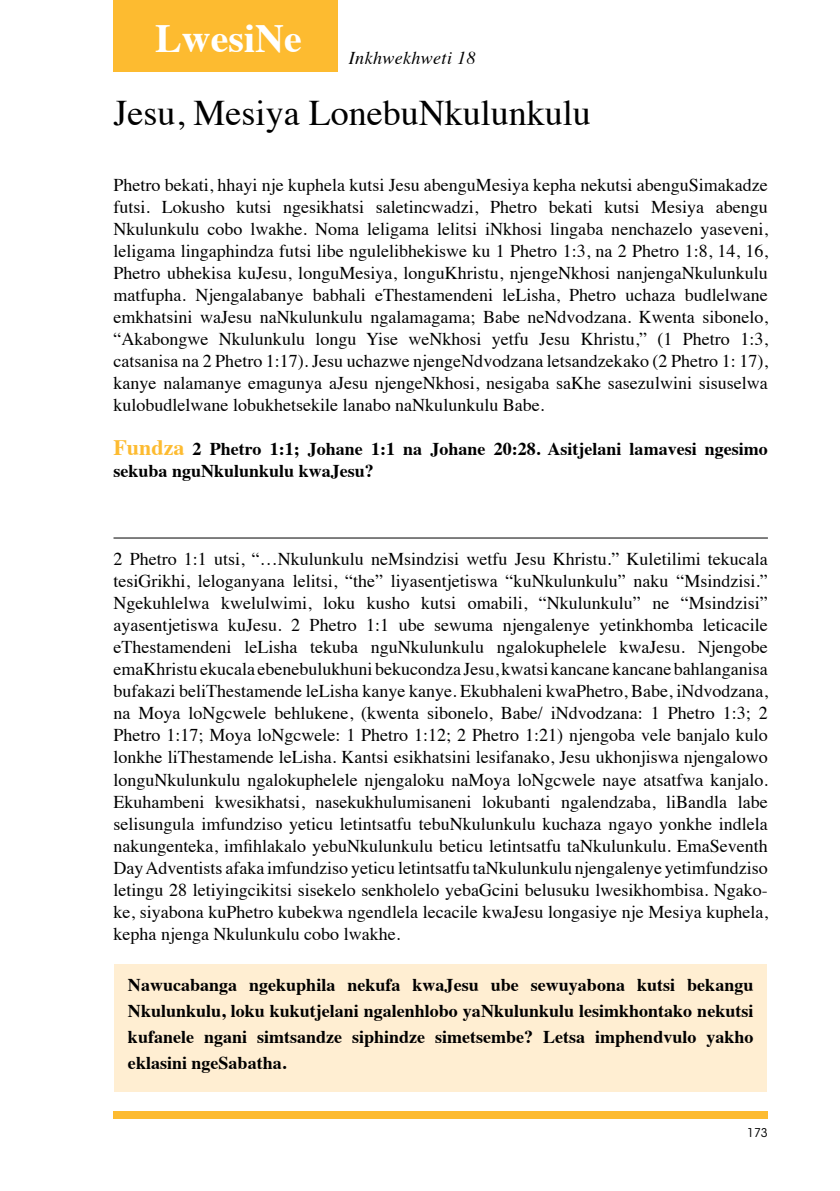
<style>
.page{position:relative;width:840px;height:1191px;background:#fff}
.page>*{position:absolute;margin:0;border:0;box-sizing:border-box;transform-origin:0 0}
.t1{font:700 40px "Times";color:#fff}
.t2{font:36px "Times";color:#000}
.t3{font:18px/22px "Times";color:#000;text-align:justify}
.t4{font:700 18px/26px "Times";color:#000}
.t5{font:italic 18px "Times";letter-spacing:.02em;color:#000}
.t6{font:12px "ITC Avant Garde Std";color:#000}
.s1{font-size:22px;color:#fdbb30}
</style>
<div class="page">
<div style="left:113px;top:1111px;width:654px;height:8px;background:#fdbb30"></div>
<div style="left:113px;top:0;width:225px;height:71px;background:#fdbb30"></div>
<hr style="left:113px;top:537px;width:654px;height:1px;background:#000">
<div style="left:114px;top:964px;width:652px;height:127px;background:#ffeed2"></div>
<h1 class="t1" style="left:155px;top:0;width:148px">LwesiNe</h1>
<p class="t5" style="left:349px;top:42px;width:128px">Inkhwekhweti 18</p>
<h2 class="t2" style="left:113px;top:80px;width:478px">Jesu, Mesiya LonebuNkulunkulu</h2>
<p class="t3" style="left:113px;top:173px;width:655px">Phetro bekati, hhayi nje kuphela kutsi Jesu abenguMesiya kepha nekutsi abenguSimakadze futsi. Lokusho kutsi ngesikhatsi saletincwadzi, Phetro bekati kutsi Mesiya abengu Nkulunkulu cobo lwakhe. Noma leligama lelitsi iNkhosi lingaba nenchazelo yaseveni, leligama lingaphindza futsi libe ngulelibhekiswe ku 1 Phetro 1:3, na 2 Phetro 1:8, 14, 16, Phetro ubhekisa kuJesu, longuMesiya, longuKhristu, njengeNkhosi nanjengaNkulunkulu matfupha. Njengalabanye babhali eThestamendeni leLisha, Phetro uchaza budlelwane emkhatsini waJesu naNkulunkulu ngalamagama; Babe neNdvodzana. Kwenta sibonelo, “Akabongwe Nkulunkulu longu Yise weNkhosi yetfu Jesu Khristu,” (1 Phetro 1:3, catsanisa na 2 Phetro 1:17). Jesu uchazwe njengeNdvodzana letsandzekako (2 Phetro 1: 17), kanye nalamanye emagunya aJesu njengeNkhosi, nesigaba saKhe sasezulwini sisuselwa kulobudlelwane lobukhetsekile lanabo naNkulunkulu Babe.</p>
<p class="t4" style="left:113px;top:436px;width:655px;line-height:22px"><span class="s1">Fundza</span> 2 Phetro 1:1; Johane 1:1 na Johane 20:28. Asitjelani lamavesi ngesimo sekuba nguNkulunkulu kwaJesu?</p>
<p class="t3" style="left:113px;top:547px;width:655px">2 Phetro 1:1 utsi, “…Nkulunkulu neMsindzisi wetfu Jesu Khristu.” Kuletilimi tekucala tesiGrikhi, leloganyana lelitsi, “the” liyasentjetiswa “kuNkulunkulu” naku “Msindzisi.” Ngekuhlelwa kwelulwimi, loku kusho kutsi omabili, “Nkulunkulu” ne “Msindzisi” ayasentjetiswa kuJesu. 2 Phetro 1:1 ube sewuma njengalenye yetinkhomba leticacile eThestamendeni leLisha tekuba nguNkulunkulu ngalokuphelele kwaJesu. Njengobe emaKhristu ekucala ebenebulukhuni bekucondza Jesu, kwatsi kancane kancane bahlanganisa bufakazi beliThestamende leLisha kanye kanye. Ekubhaleni kwaPhetro, Babe, iNdvodzana, na Moya loNgcwele behlukene, (kwenta sibonelo, Babe/ iNdvodzana: 1 Phetro 1:3; 2<br>Phetro 1:17; Moya loNgcwele: 1 Phetro 1:12; 2 Phetro 1:21) njengoba vele banjalo kulo lonkhe liThestamende leLisha. Kantsi esikhatsini lesifanako, Jesu ukhonjiswa njengalowo longuNkulunkulu ngalokuphelele njengaloku naMoya loNgcwele naye atsatfwa kanjalo.<br>Ekuhambeni kwesikhatsi, nasekukhulumisaneni lokubanti ngalendzaba, liBandla labe selisungula imfundziso yeticu letintsatfu tebuNkulunkulu kuchaza ngayo yonkhe indlela nakungenteka, imfihlakalo yebuNkulunkulu beticu letintsatfu taNkulunkulu. EmaSeventh Day Adventists afaka imfundziso yeticu letintsatfu taNkulunkulu njengalenye yetimfundziso letingu 28 letiyingcikitsi sisekelo senkholelo yebaGcini belusuku lwesikhombisa. Ngako&shy;ke, siyabona kuPhetro kubekwa ngendlela lecacile kwaJesu longasiye nje Mesiya kuphela, kepha njenga Nkulunkulu cobo lwakhe.</p>
<p class="t4" style="left:128px;top:970px;width:626px;text-align:justify">Nawucabanga ngekuphila nekufa kwaJesu ube sewuyabona kutsi bekangu Nkulunkulu, loku kukutjelani ngalenhlobo yaNkulunkulu lesimkhontako nekutsi kufanele ngani simtsandze siphindze simetsembe? Letsa imphendvulo yakho eklasini ngeSabatha.</p>
<p class="t6" style="left:746px;top:1125px;width:22px">173</p>
</div>
